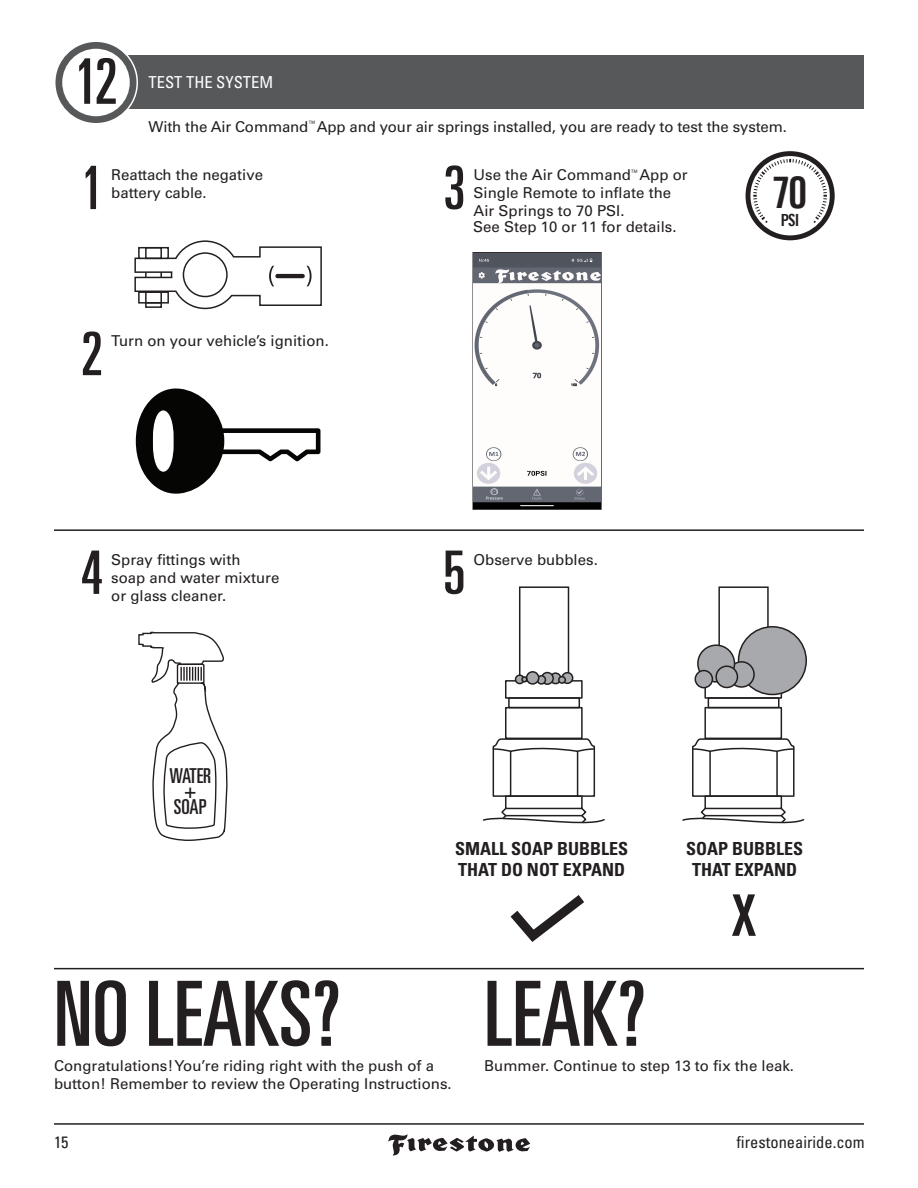
<style>
.page{position:relative;width:918px;height:1188px;background:#fff}
.page>*{position:absolute;margin:0;border:0;box-sizing:border-box;transform-origin:0 0}
.t1{font:ultra-condensed 90px "Univers LT Std";color:#231f20}
.t2{font:ultra-condensed 63px "Univers LT Std";color:#231f20}
.t3{font:ultra-condensed 60px "Univers LT Std";color:#231f20}
.t4{font:43.5px "Trade Gothic LT Bold Cond Twenty";color:#231f20}
.t5{font:ultra-condensed 20.55px/15.5px "Univers LT Std";color:#231f20;text-align:center}
.t6{font:700 condensed 18px/21.6px "Univers LT Std";color:#231f20}
.t7{font:16.8px "Trade Gothic LT Bold Cond Twenty";color:#231f20}
.t8{font:condensed 16.5px "Univers LT Std";color:#231f20}
.t9{font:condensed 16.5px "Univers LT Std";color:#fff}
.t10{font:15px/18px "Univers LT Std";color:#231f20}
.t11{font:8.7px "Univers LT Std";color:#231f20}
</style>
<div class="page">
<hr style="left:54px;top:1123px;width:810px;height:2px;background:#231f20">
<svg style="left:388px;top:1134px;width:142px;height:22px"></svg>
<div style="left:81px;top:56px;width:783px;height:54px;background:#57585a"></div>
<div style="left:54px;top:40px;width:84px;height:84px;border:3px solid #fff;border-radius:50%"></div>
<div style="left:55px;top:42px;width:81px;height:81px;background:#57585a;border-radius:50%"></div>
<div style="left:62px;top:49px;width:68px;height:67px;background:#fff;border-radius:50%"></div>
<hr style="left:54px;top:529px;width:810px;height:2px;background:#231f20">
<hr style="left:54px;top:968px;width:810px;height:1px;background:#231f20">
<svg style="left:134px;top:240px;width:188px;height:70px"></svg>
<svg style="left:136px;top:388px;width:184px;height:106px"></svg>
<div style="left:746px;top:151px;width:89px;height:89px;background:#231f20;border-radius:50%"></div>
<svg style="left:750px;top:156px;width:80px;height:79px"></svg>
<svg style="left:753px;top:158px;width:75px;height:76px;background:#e1e0e0"></svg>
<svg style="left:138px;top:631px;width:90px;height:210px"></svg>
<hr style="left:179px;top:682px;width:23px;height:2px;background:#231f20">
<div style="left:505px;top:680px;width:78px;height:19px;border:2px solid #231f20"></div>
<div style="left:508px;top:697px;width:72px;height:11px;border:2px solid #231f20"></div>
<div style="left:519px;top:586px;width:50px;height:96px;border:2px solid #231f20"></div>
<div style="left:505px;top:707px;width:78px;height:32px;border:2px solid #231f20"></div>
<div style="left:505px;top:795px;width:78px;height:14px;border:2px solid #231f20"></div>
<svg style="left:492px;top:738px;width:104px;height:60px"></svg>
<svg style="left:482px;top:806px;width:123px;height:18px"></svg>
<div style="left:562px;top:673px;width:11px;height:10px;background:#a8a9ad;border-radius:50%"></div>
<div style="left:561px;top:672px;width:12px;height:12px;border:2px solid #231f20;border-radius:50%"></div>
<div style="left:550px;top:673px;width:11px;height:11px;background:#a8a9ad;border-radius:50%"></div>
<div style="left:550px;top:672px;width:12px;height:12px;border:2px solid #231f20;border-radius:50%"></div>
<div style="left:542px;top:673px;width:11px;height:11px;background:#a8a9ad;border-radius:50%"></div>
<div style="left:541px;top:672px;width:13px;height:13px;border:2px solid #231f20;border-radius:50%"></div>
<div style="left:537px;top:676px;width:8px;height:8px;background:#a8a9ad;border-radius:50%"></div>
<div style="left:537px;top:675px;width:9px;height:10px;border:2px solid #231f20;border-radius:50%"></div>
<div style="left:527px;top:672px;width:12px;height:12px;background:#a8a9ad;border-radius:50%"></div>
<div style="left:526px;top:671px;width:13px;height:14px;border:2px solid #231f20;border-radius:50%"></div>
<div style="left:516px;top:675px;width:8px;height:9px;background:#a8a9ad;border-radius:50%"></div>
<div style="left:515px;top:674px;width:10px;height:10px;border:2px solid #231f20;border-radius:50%"></div>
<div style="left:521px;top:676px;width:7px;height:7px;border:2px solid #231f20;border-radius:50%"></div>
<div style="left:558px;top:676px;width:8px;height:8px;border:2px solid #231f20;border-radius:50%"></div>
<svg style="left:510px;top:895px;width:74px;height:47px"></svg>
<div style="left:708px;top:697px;width:72px;height:11px;border:2px solid #231f20"></div>
<div style="left:718px;top:586px;width:51px;height:96px;border:2px solid #231f20"></div>
<div style="left:704px;top:707px;width:78px;height:32px;border:2px solid #231f20"></div>
<div style="left:704px;top:795px;width:78px;height:14px;border:2px solid #231f20"></div>
<svg style="left:692px;top:738px;width:103px;height:60px"></svg>
<svg style="left:682px;top:806px;width:123px;height:18px"></svg>
<div style="left:739px;top:627px;width:67px;height:67px;background:#a8a9ad;border-radius:50%"></div>
<div style="left:738px;top:626px;width:69px;height:69px;border:2px solid #231f20;border-radius:50%"></div>
<div style="left:729px;top:662px;width:25px;height:25px;background:#a8a9ad;border-radius:50%"></div>
<div style="left:728px;top:661px;width:27px;height:27px;border:2px solid #231f20;border-radius:50%"></div>
<div style="left:698px;top:645px;width:37px;height:37px;background:#a8a9ad;border-radius:50%"></div>
<div style="left:697px;top:644px;width:38px;height:39px;border:2px solid #231f20;border-radius:50%"></div>
<div style="left:716px;top:666px;width:21px;height:21px;background:#a8a9ad;border-radius:50%"></div>
<div style="left:715px;top:665px;width:23px;height:23px;border:2px solid #231f20;border-radius:50%"></div>
<div style="left:695px;top:671px;width:17px;height:17px;background:#a8a9ad;border-radius:50%"></div>
<div style="left:695px;top:670px;width:18px;height:18px;border:2px solid #231f20;border-radius:50%"></div>
<svg style="left:732px;top:894px;width:24px;height:42px"></svg>
<div style="left:472px;top:252px;width:130px;height:258px;border:2px solid #231f20"></div>
<img style="left:473px;top:253px;width:128px;height:256px">
<h2 class="t2" style="left:74px;top:46px;width:45px">12</h2>
<p class="t9" style="left:148px;top:72px;width:126px">TEST THE SYSTEM</p>
<p class="t10" style="left:148px;top:118px;width:640px">With the Air Command<sup>™</sup>App and your air springs installed, you are ready to test the system.</p>
<h3 class="t3" style="left:81px;top:154px;width:24px">1</h3>
<p class="t10" style="left:111px;top:166px;width:153px">Reattach the negative battery cable.</p>
<h3 class="t3" style="left:81px;top:320px;width:24px">2</h3>
<p class="t10" style="left:111px;top:332px;width:219px">Turn on your vehicle’s ignition.</p>
<h3 class="t3" style="left:443px;top:154px;width:24px">3</h3>
<p class="t10" style="left:474px;top:166px;width:216px">Use the Air Command App or<br>Single Remote to inflate the<br>Air Springs to 70 PSI.</p>
<p class="t10" style="left:473px;top:218px;width:205px">See Step 10 or 11 for details.</p>
<p class="t11" style="left:630px;top:167px;width:10px">™</p>
<h3 class="t3" style="left:81px;top:538px;width:24px">4</h3>
<p class="t10" style="left:111px;top:551px;width:170px">Spray fittings with<br>soap and water mixture or glass cleaner.</p>
<h3 class="t3" style="left:443px;top:538px;width:24px">5</h3>
<p class="t10" style="left:474px;top:551px;width:126px">Observe bubbles.</p>
<h3 class="t5" style="left:170px;top:768px;width:43px">WATER +<br>SOAP</h3>
<h3 class="t4" style="left:772px;top:166px;width:38px">70</h3>
<p class="t7" style="left:781px;top:210px;width:20px">PSI</p>
<p class="t6" style="left:455px;top:838px;width:174px">SMALL SOAP BUBBLES<br>THAT DO NOT EXPAND</p>
<p class="t6" style="left:686px;top:838px;width:118px;text-align:center">SOAP BUBBLES<br>THAT EXPAND</p>
<h1 class="t1" style="left:54px;top:963px;width:288px">NO LEAKS?</h1>
<p class="t10" style="left:54px;top:1056px;width:399px">Congratulations!You’re riding right with the push of a button! Remember to review the Operating Instructions.</p>
<h1 class="t1" style="left:484px;top:963px;width:163px">LEAK?</h1>
<p class="t10" style="left:484px;top:1056px;width:311px">Bummer. Continue to step 13 to fix the leak.</p>
<p class="t8" style="left:54px;top:1132px;width:16px">15</p>
<p class="t8" style="left:737px;top:1132px;width:130px">firestoneairide.com</p>
</div>
